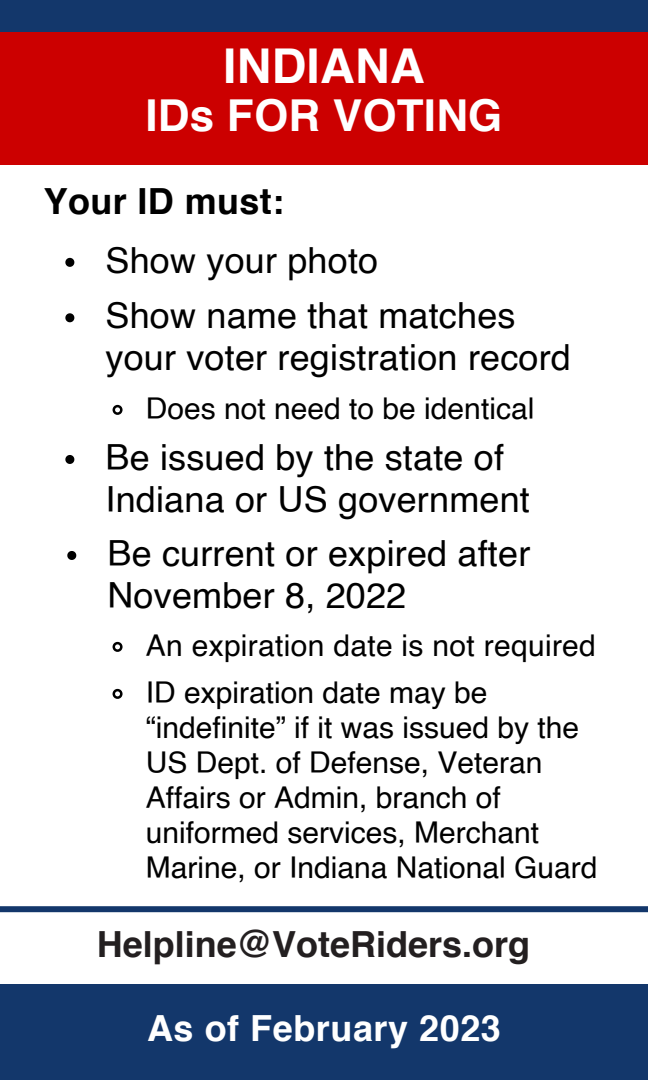
<style>
.page{position:relative;width:648px;height:1080px;background:#fff}
.page>*{position:absolute;margin:0;border:0;box-sizing:border-box;transform-origin:0 0}
.t1{font:700 48px "Helvetica";letter-spacing:.005em;color:#fff}
.t2{font:700 44px "Helvetica";letter-spacing:.005em;color:#fff}
.t3{font:36px/42px "Helvetica";letter-spacing:.005em;color:#000}
.t4{font:700 36px "Helvetica";color:#231f20}
.t5{font:700 36px "Helvetica";letter-spacing:.015em;color:#fff}
.t6{font:700 36px "Helvetica";letter-spacing:.01em;color:#000}
.t7{font:30px/35.2px "Helvetica";color:#000}
</style>
<div class="page">
<div style="left:0;top:984px;width:648px;height:95px;background:#13376b"></div>
<div style="left:0;top:19px;width:648px;height:145px;background:#c00"></div>
<div style="left:0;top:0;width:648px;height:31px;background:#13376b"></div>
<div style="left:0;top:906px;width:648px;height:6px;background:#13376b"></div>
<svg style="left:65px;top:258px;width:9px;height:9px"></svg>
<svg style="left:65px;top:313px;width:9px;height:9px"></svg>
<svg style="left:65px;top:455px;width:9px;height:9px"></svg>
<svg style="left:67px;top:551px;width:9px;height:9px"></svg>
<svg style="left:112px;top:688px;width:11px;height:11px"></svg>
<svg style="left:112px;top:641px;width:11px;height:11px"></svg>
<svg style="left:112px;top:404px;width:11px;height:11px"></svg>
<h1 class="t1" style="left:223px;top:27px;width:203px">INDIANA</h1>
<h2 class="t2" style="left:145px;top:80px;width:359px">IDs FOR VOTING</h2>
<p class="t6" style="left:44px;top:172px;width:242px">Your ID must:</p>
<p class="t3" style="left:106px;top:234px;width:411px;line-height:55.6px">Show your photo<br>Show name that matches</p>
<p class="t3" style="left:106px;top:338px;width:467px">your voter registration record</p>
<p class="t7" style="left:146px;top:391px;width:390px">Does not need to be identical</p>
<p class="t3" style="left:106px;top:437px;width:426px">Be issued by the state of<br>Indiana or US government</p>
<p class="t3" style="left:107px;top:533px;width:424px">Be current or expired after<br>November 8, 2022</p>
<p class="t7" style="left:146px;top:628px;width:452px">An expiration date is not required</p>
<p class="t7" style="left:146px;top:675px;width:453px">ID expiration date may be “indefinite” if it was issued by the<br>US Dept. of Defense, Veteran<br>Affairs or Admin, branch of uniformed services, Merchant<br>Marine, or Indiana National Guard</p>
<p class="t4" style="left:97px;top:915px;width:435px">Helpline@VoteRiders.org</p>
<p class="t5" style="left:147px;top:999px;width:355px">As of February 2023</p>
</div>
